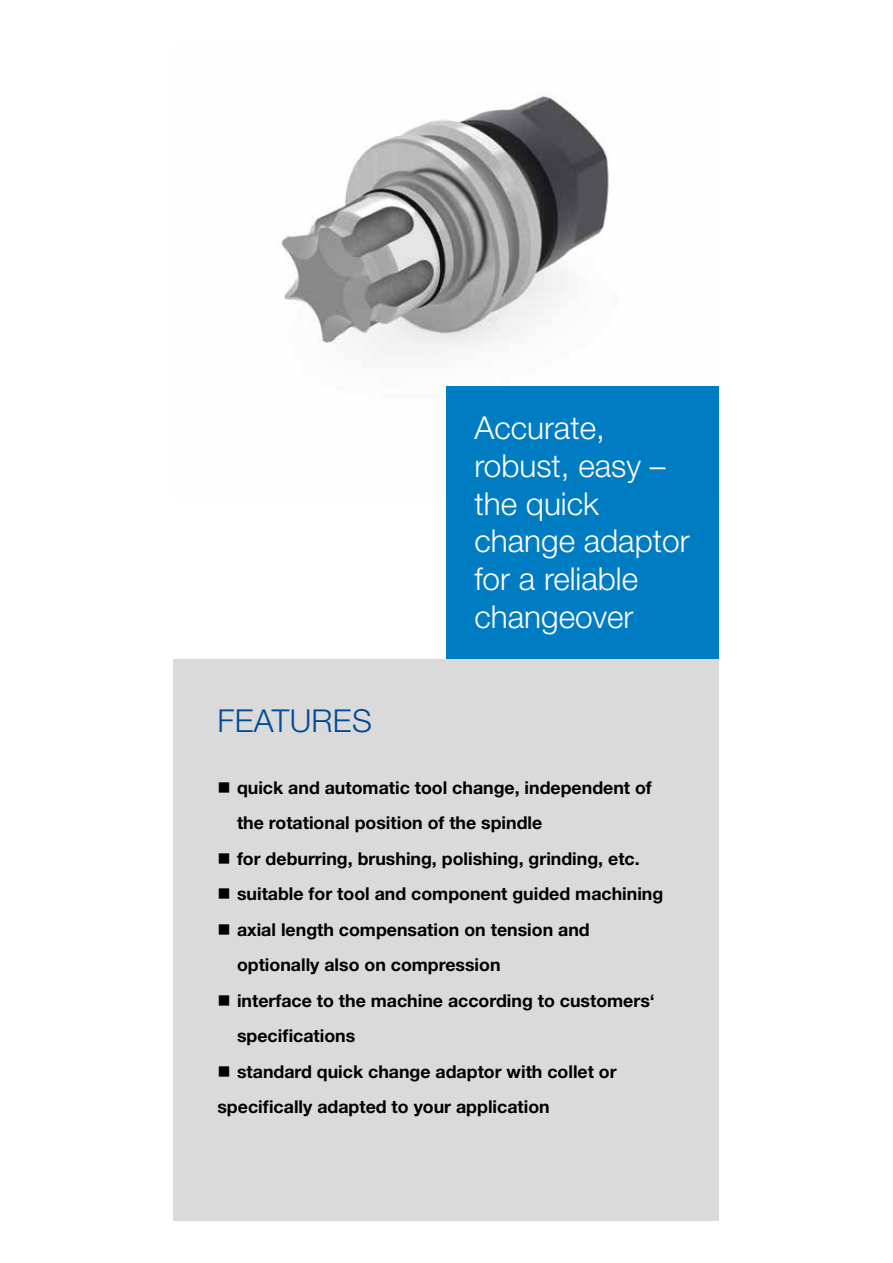
<style>
.page{position:relative;width:893px;height:1263px;background:#fff}
.page>*{position:absolute;margin:0;border:0;box-sizing:border-box;transform-origin:0 0}
.t1{font:300 31.5px/37.8px "Helvetica Neue LT";color:#fff}
.t2{font:300 31.5px "Helvetica Neue LT";letter-spacing:.01em;color:#004994}
.t3{font:700 17.7px/35.5px "Helvetica Neue LT";color:#000}
</style>
<div class="page">
<div style="left:174px;top:43px;width:545px;height:1177px;background:#dadada"></div>
<div style="left:174px;top:43px;width:545px;height:616px;background:#fff"></div>
<img style="left:277px;top:93px;width:332px;height:263px">
<div style="left:446px;top:386px;width:273px;height:273px;background:#007cc2"></div>
<h1 class="t2" style="left:217px;top:702px;width:156px">FEATURES</h1>
<h1 class="t1" style="left:474px;top:408px;width:217px">Accurate, robust, easy – the quick change adaptor for a reliable changeover</h1>
<p class="t3" style="left:237px;top:769px;width:416px;text-indent:-20px">■ quick and automatic tool change, independent of the rotational position of the spindle</p>
<p class="t3" style="left:217px;top:840px;width:424px">■ for deburring, brushing, polishing, grinding, etc.</p>
<p class="t3" style="left:217px;top:876px;width:447px">■ suitable for tool and component guided machining</p>
<p class="t3" style="left:237px;top:911px;width:354px;text-indent:-20px">■ axial length compensation on tension and optionally also on compression</p>
<p class="t3" style="left:237px;top:982px;width:419px;text-indent:-20px">■ interface to the machine according to customers‘ specifications</p>
<p class="t3" style="left:217px;top:1053px;width:401px">■ standard quick change adaptor with collet or specifically adapted to your application</p>
</div>
